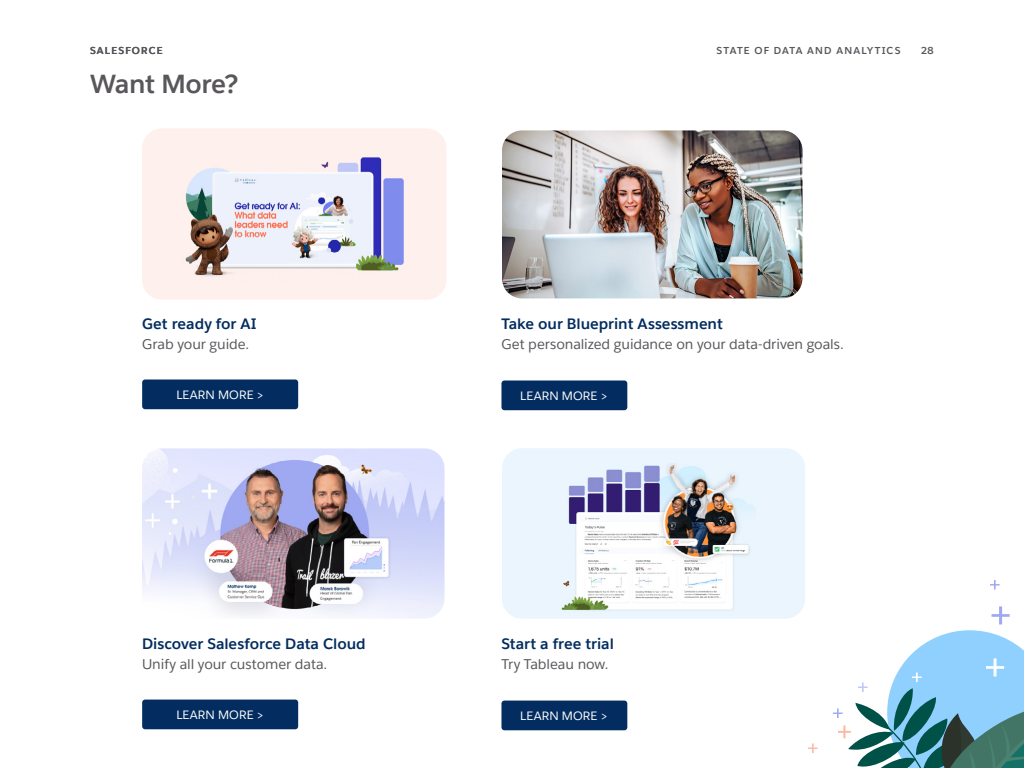
<style>
.page{position:relative;width:1024px;height:768px;background:#fff}
.page>*{position:absolute;margin:0;border:0;box-sizing:border-box;transform-origin:0 0}
.t1{font:700 26px "Salesforce Sans";letter-spacing:-.02em;color:#59575c}
.t2{font:700 15px "Salesforce Sans";letter-spacing:-.005em;color:#032d60}
.t3{font:14px "Salesforce Sans";letter-spacing:-.01em;color:#59575c}
.t4{font:12px "Salesforce Sans";letter-spacing:.01em;color:#fff}
.t5{font:700 10px "Salesforce Sans";letter-spacing:.12em;color:#59575c}
</style>
<div class="page">
<svg style="left:992px;top:606px;width:18px;height:18px"></svg>
<svg style="left:990px;top:580px;width:10px;height:10px"></svg>
<svg style="left:808px;top:743px;width:10px;height:10px"></svg>
<svg style="left:833px;top:630px;width:191px;height:138px"></svg>
<div style="left:142px;top:380px;width:156px;height:29px;background:#032d60;border-radius:3px"></div>
<div style="left:501px;top:380px;width:126px;height:30px;background:#032d60;border-radius:3px"></div>
<div style="left:142px;top:700px;width:156px;height:29px;background:#032d60;border-radius:3px"></div>
<div style="left:501px;top:701px;width:126px;height:29px;background:#032d60;border-radius:3px"></div>
<img style="left:502px;top:130px;width:301px;height:168px">
<img style="left:142px;top:129px;width:304px;height:171px">
<img style="left:142px;top:448px;width:303px;height:170px">
<img style="left:502px;top:448px;width:303px;height:171px">
<p class="t5" style="left:90px;top:44px;width:74px">SALESFORCE</p>
<h1 class="t1" style="left:90px;top:67px;width:150px">Want More?</h1>
<p class="t2" style="left:142px;top:314px;width:116px">Get ready for AI</p>
<p class="t3" style="left:142px;top:336px;width:109px">Grab your guide.</p>
<p class="t4" style="left:176px;top:387px;width:89px">LEARN MORE &gt;</p>
<p class="t2" style="left:142px;top:634px;width:225px">Discover Salesforce Data Cloud</p>
<p class="t3" style="left:142px;top:656px;width:187px">Unify all your customer data.</p>
<p class="t4" style="left:176px;top:707px;width:89px">LEARN MORE &gt;</p>
<p class="t5" style="left:716px;top:44px;width:186px">STATE OF DATA AND ANALYTICS</p>
<p class="t5" style="left:921px;top:44px;width:14px">28</p>
<p class="t2" style="left:501px;top:314px;width:223px">Take our Blueprint Assessment</p>
<p class="t3" style="left:501px;top:336px;width:344px">Get personalized guidance on your data-driven goals.</p>
<p class="t4" style="left:520px;top:388px;width:89px">LEARN MORE &gt;</p>
<p class="t2" style="left:501px;top:634px;width:114px">Start a free trial</p>
<p class="t3" style="left:501px;top:656px;width:109px">Try Tableau now.</p>
<p class="t4" style="left:520px;top:708px;width:89px">LEARN MORE &gt;</p>
</div>
